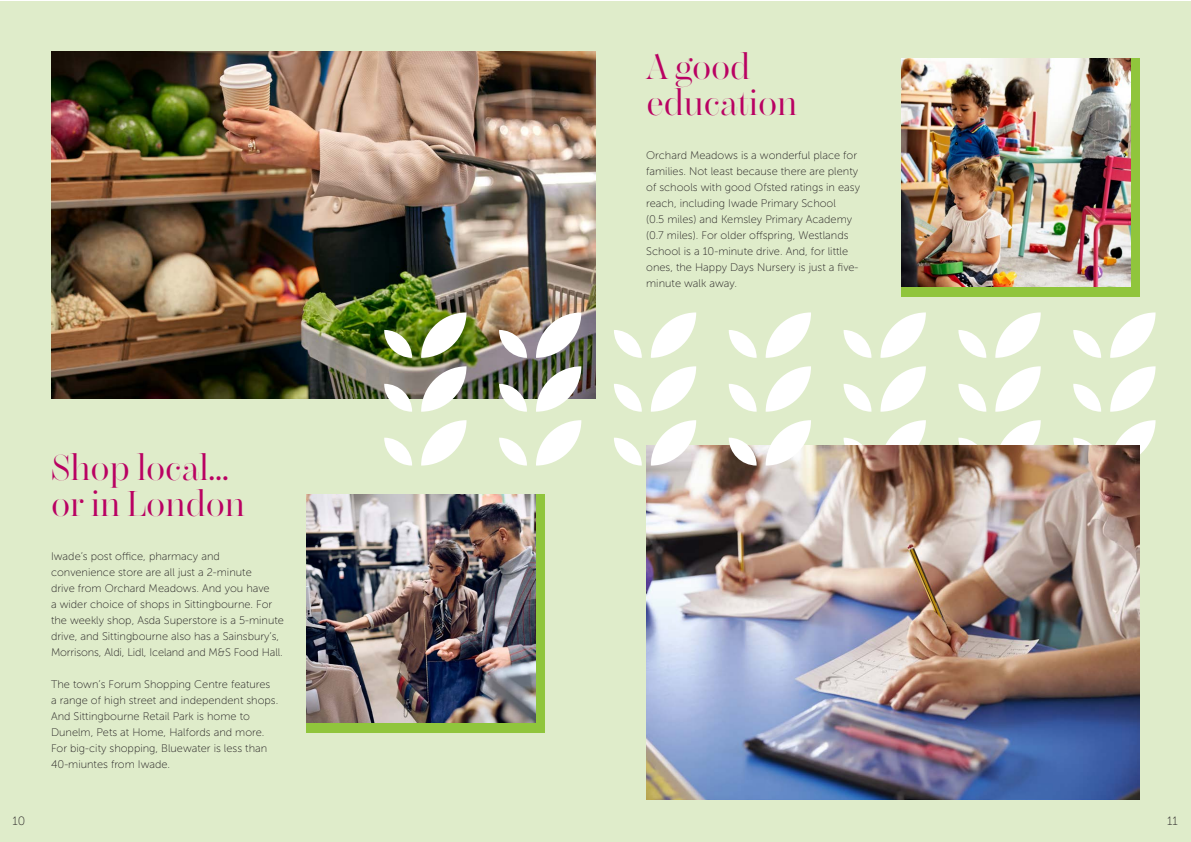
<style>
.page{position:relative;width:1191px;height:842px;background:#fff}
.page>*{position:absolute;margin:0;border:0;box-sizing:border-box;transform-origin:0 0}
.t1{font:36px/36px "Chamberi Super Display";color:#b90162}
.t2{font:12px "Museo Sans 100";color:#231f20}
.t3{font:11px/16px "Museo Sans 100";color:#231f20}
</style>
<div class="page">
<div style="left:0;top:1px;width:1191px;height:840px;background:#dfecca"></div>
<svg style="left:1000px;top:420px;width:40px;height:25px"></svg>
<svg style="left:958px;top:438px;width:19px;height:7px"></svg>
<svg style="left:885px;top:420px;width:41px;height:25px"></svg>
<svg style="left:843px;top:438px;width:19px;height:7px"></svg>
<svg style="left:1115px;top:420px;width:40px;height:46px"></svg>
<svg style="left:1073px;top:438px;width:19px;height:7px"></svg>
<img style="left:51px;top:51px;width:544px;height:347px">
<img style="left:646px;top:445px;width:493px;height:354px">
<svg style="left:651px;top:366px;width:45px;height:46px"></svg>
<svg style="left:614px;top:384px;width:28px;height:28px"></svg>
<svg style="left:765px;top:366px;width:46px;height:46px"></svg>
<svg style="left:728px;top:384px;width:28px;height:28px"></svg>
<svg style="left:1110px;top:312px;width:45px;height:46px"></svg>
<svg style="left:1073px;top:330px;width:28px;height:28px"></svg>
<svg style="left:765px;top:312px;width:46px;height:46px"></svg>
<svg style="left:728px;top:330px;width:28px;height:28px"></svg>
<svg style="left:880px;top:312px;width:46px;height:46px"></svg>
<svg style="left:843px;top:330px;width:28px;height:28px"></svg>
<svg style="left:995px;top:312px;width:45px;height:46px"></svg>
<svg style="left:958px;top:330px;width:28px;height:28px"></svg>
<svg style="left:651px;top:312px;width:45px;height:46px"></svg>
<svg style="left:614px;top:330px;width:28px;height:28px"></svg>
<svg style="left:995px;top:366px;width:45px;height:46px"></svg>
<svg style="left:958px;top:384px;width:28px;height:28px"></svg>
<svg style="left:1110px;top:366px;width:45px;height:46px"></svg>
<svg style="left:1073px;top:384px;width:28px;height:28px"></svg>
<svg style="left:880px;top:366px;width:46px;height:46px"></svg>
<svg style="left:843px;top:384px;width:28px;height:28px"></svg>
<div style="left:306px;top:494px;width:238px;height:238px;background:#90c53c"></div>
<img style="left:306px;top:494px;width:229px;height:229px">
<div style="left:901px;top:58px;width:239px;height:238px;background:#90c53c"></div>
<img style="left:901px;top:58px;width:229px;height:229px">
<svg style="left:651px;top:420px;width:45px;height:46px"></svg>
<svg style="left:614px;top:438px;width:28px;height:28px"></svg>
<svg style="left:765px;top:420px;width:46px;height:46px"></svg>
<svg style="left:728px;top:438px;width:28px;height:28px"></svg>
<svg style="left:421px;top:366px;width:45px;height:46px;background:#d6d7ce"></svg>
<svg style="left:384px;top:384px;width:28px;height:28px"></svg>
<svg style="left:536px;top:366px;width:45px;height:46px"></svg>
<svg style="left:499px;top:384px;width:28px;height:28px"></svg>
<svg style="left:536px;top:312px;width:45px;height:46px;background:#bfbdb9"></svg>
<svg style="left:499px;top:330px;width:28px;height:28px"></svg>
<svg style="left:421px;top:312px;width:45px;height:46px;background:#b3c195"></svg>
<svg style="left:384px;top:330px;width:28px;height:28px"></svg>
<svg style="left:421px;top:420px;width:45px;height:46px"></svg>
<svg style="left:384px;top:438px;width:28px;height:28px"></svg>
<svg style="left:536px;top:420px;width:45px;height:46px"></svg>
<svg style="left:499px;top:438px;width:28px;height:28px"></svg>
<h1 class="t1" style="left:646px;top:46px;width:152px">A good education</h1>
<h1 class="t1" style="left:51px;top:447px;width:195px">Shop local… or in London</h1>
<p class="t3" style="left:51px;top:548px;width:234px">Iwade’s post office, pharmacy and convenience store are all just a 2-minute<br>drive from Orchard Meadows. And you have<br>a wider choice of shops in Sittingbourne. For the weekly shop, Asda Superstore is a 5-minute drive, and Sittingbourne also has a Sainsbury’s, Morrisons, Aldi, Lidl, Iceland and M&amp;S Food Hall.</p>
<p class="t3" style="left:51px;top:676px;width:229px">The town’s Forum Shopping Centre features a range of high street and independent shops.<br>And Sittingbourne Retail Park is home to Dunelm, Pets at Home, Halfords and more.<br>For big-city shopping, Bluewater is less than 40-miuntes from Iwade.</p>
<p class="t3" style="left:646px;top:147px;width:215px">Orchard Meadows is a wonderful place for families. Not least because there are plenty of schools with good Ofsted ratings in easy reach, including Iwade Primary School<br>(0.5 miles) and Kemsley Primary Academy (0.7 miles). For older offspring, Westlands School is a 10-minute drive. And, for little ones, the Happy Days Nursery is just a five&shy;minute walk away.</p>
<p class="t2" style="left:13px;top:815px;width:14px">10</p>
<p class="t2" style="left:1167px;top:815px;width:12px">11</p>
</div>
